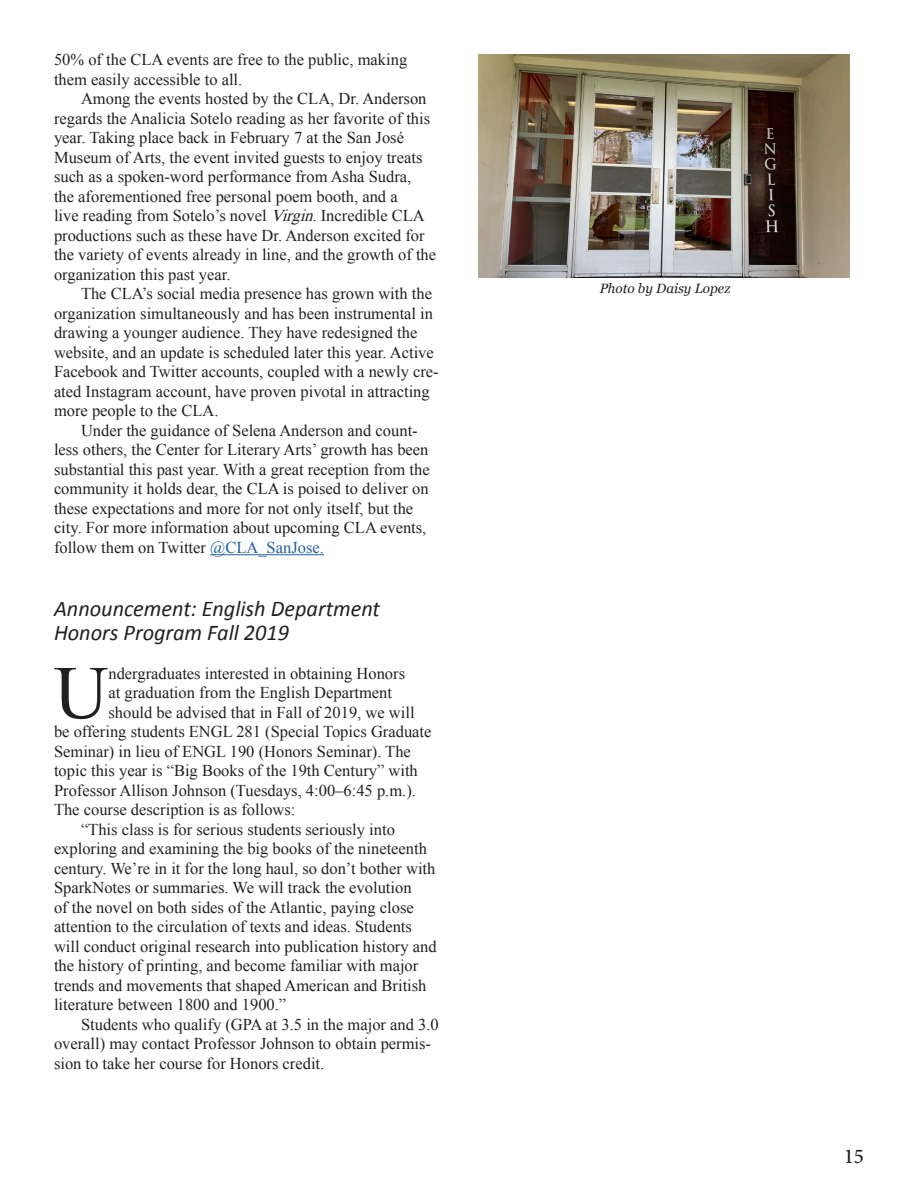
<style>
.page{position:relative;width:918px;height:1188px;background:#fff}
.page>*{position:absolute;margin:0;border:0;box-sizing:border-box;transform-origin:0 0}
.first_article_paragr{font:75.45px "Times New Roman";color:#231f20}
.Article__Header{font:italic 22.5px "Calibri";color:#231f20}
.t1{font:500 21px "Minion Pro";color:#231f20}
.body_paragraph{font:16.5px/19.5px "Times New Roman";color:#231f20}
.first_article_paragr-2{font:16.5px "Times New Roman";color:#231f20}
.photo_captions_1{font:italic 13.5px "Georgia";color:#231f20}
.s1{font-style:italic}
.s2{color:#215e9f}
</style>
<div class="page">
<hr style="left:210px;top:554px;width:114px;height:1px;background:#215e9f">
<img style="left:479px;top:54px;width:371px;height:223px">
<p class="body_paragraph" style="left:54px;top:50px;width:355px">50% of the CLA events are free to the public, making them easily accessible to all.</p>
<p class="body_paragraph" style="left:54px;top:89px;width:384px;text-indent:27px">Among the events hosted by the CLA, Dr. Anderson regards the Analicia Sotelo reading as her favorite of this year. Taking place back in February 7 at the San José Museum of Arts, the event invited guests to enjoy treats such as a spoken-word performance from Asha Sudra,<br>the aforementioned free personal poem booth, and a<br>live reading from Sotelo’s novel <span class="s1">Virgin.</span>Incredible CLA productions such as these have Dr. Anderson excited for the variety of events already in line, and the growth of the organization this past year.</p>
<p class="body_paragraph" style="left:54px;top:284px;width:386px;text-indent:27px">The CLA’s social media presence has grown with the organization simultaneously and has been instrumental in drawing a younger audience. They have redesigned the website, and an update is scheduled later this year. Active Facebook and Twitter accounts, coupled with a newly cre&shy;ated Instagram account, have proven pivotal in attracting more people to the CLA.</p>
<p class="body_paragraph" style="left:54px;top:420px;width:377px;text-indent:27px">Under the guidance of Selena Anderson and count&shy;less others, the Center for Literary Arts’ growth has been substantial this past year. With a great reception from the community it holds dear, the CLA is poised to deliver on these expectations and more for not only itself, but the city. For more information about upcoming CLA events, follow them on Twitter <span class="s2">@CLA_SanJose.</span></p>
<p class="Article__Header" style="left:54px;top:593px;width:328px">Announcement: English Department</p>
<p class="Article__Header" style="left:54px;top:617px;width:237px">Honors Program Fall 2019</p>
<p class="first_article_paragr" style="left:54px;top:642px;width:56px">U</p>
<p class="first_article_paragr-2" style="left:108px;top:662px;width:298px">ndergraduates interested in obtaining Honors</p>
<p class="first_article_paragr-2" style="left:108px;top:682px;width:285px">at graduation from the English Department</p>
<p class="first_article_paragr-2" style="left:108px;top:701px;width:308px">should be advised that in Fall of 2019, we will</p>
<p class="first_article_paragr-2" style="left:54px;top:721px;width:379px">be offering students ENGL 281 (Special Topics Graduate</p>
<p class="first_article_paragr-2" style="left:54px;top:740px;width:358px">Seminar) in lieu of ENGL 190 (Honors Seminar). The</p>
<p class="first_article_paragr-2" style="left:54px;top:760px;width:365px">topic this year is “Big Books of the 19th Century” with</p>
<p class="first_article_paragr-2" style="left:54px;top:779px;width:363px">Professor Allison Johnson (Tuesdays, 4:00–6:45 p.m.).</p>
<p class="first_article_paragr-2" style="left:54px;top:799px;width:243px">The course description is as follows:</p>
<p class="body_paragraph" style="left:54px;top:819px;width:384px;text-indent:27px">“This class is for serious students seriously into exploring and examining the big books of the nineteenth century. We’re in it for the long haul, so don’t bother with SparkNotes or summaries. We will track the evolution<br>of the novel on both sides of the Atlantic, paying close attention to the circulation of texts and ideas. Students will conduct original research into publication history and the history of printing, and become familiar with major trends and movements that shaped American and British literature between 1800 and 1900.”</p>
<p class="body_paragraph" style="left:54px;top:1014px;width:386px;text-indent:27px">Students who qualify (GPA at 3.5 in the major and 3.0 overall) may contact Professor Johnson to obtain permis&shy;sion to take her course for Honors credit.</p>
<p class="photo_captions_1" style="left:600px;top:279px;width:132px">Photo by Daisy Lopez</p>
<p class="t1" style="left:844px;top:1142px;width:22px">15</p>
</div>
